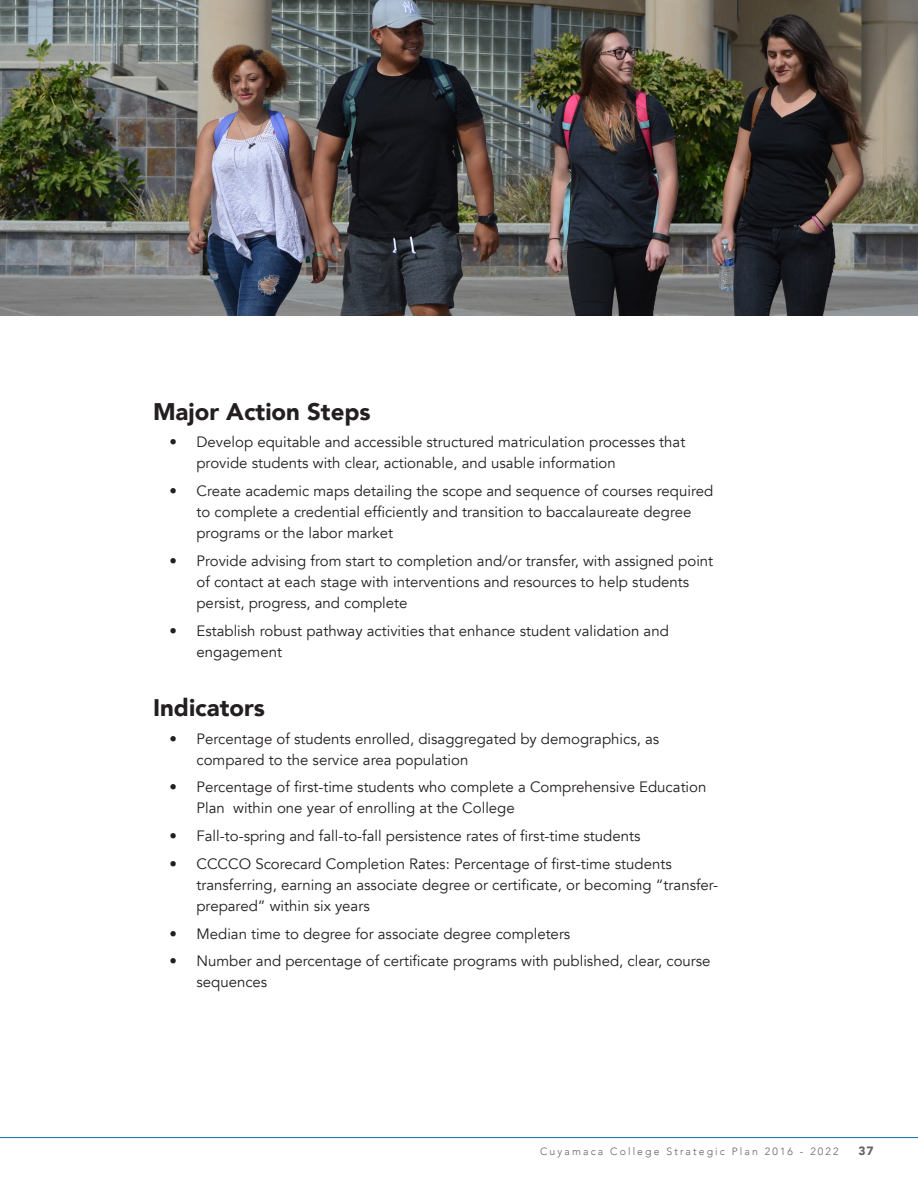
<style>
.page{position:relative;width:918px;height:1188px;background:#fff}
.page>*{position:absolute;margin:0;border:0;box-sizing:border-box;transform-origin:0 0}
.t1{font:900 24px "Avenir";color:#231f20}
.t2{font:15px/21px "Avenir";color:#231f20}
.t3{font:900 12px "Avenir";color:#636366}
.t4{font:300 10.5px "Avenir";letter-spacing:.2em;color:#636366}
</style>
<div class="page">
<hr style="left:0;top:1137px;width:918px;height:1px;background:#0b71ae">
<img style="left:0;top:0;width:918px;height:315px">
<p class="t1" style="left:153px;top:391px;width:219px">Major Action Steps</p>
<p class="t2" style="left:196px;top:432px;width:490px;text-indent:-27px">• Develop equitable and accessible structured matriculation processes that provide students with clear, actionable, and usable information</p>
<p class="t2" style="left:196px;top:481px;width:518px;text-indent:-27px">• Create academic maps detailing the scope and sequence of courses required to complete a credential efficiently and transition to baccalaureate degree programs or the labor market</p>
<p class="t2" style="left:196px;top:551px;width:518px;text-indent:-27px">• Provide advising from start to completion and/or transfer, with assigned point of contact at each stage with interventions and resources to help students persist, progress, and complete</p>
<p class="t2" style="left:196px;top:620px;width:474px;text-indent:-27px">• Establish robust pathway activities that enhance student validation and engagement</p>
<p class="t1" style="left:153px;top:687px;width:113px">Indicators</p>
<p class="t2" style="left:196px;top:728px;width:464px;text-indent:-27px">• Percentage of students enrolled, disaggregated by demographics, as compared to the service area population</p>
<p class="t2" style="left:196px;top:777px;width:511px;text-indent:-27px">• Percentage of first-time students who complete a Comprehensive Education<br>Plan within one year of enrolling at the College</p>
<p class="t2" style="left:170px;top:826px;width:472px">• Fall-to-spring and fall-to-fall persistence rates of first-time students</p>
<p class="t2" style="left:196px;top:854px;width:523px;text-indent:-27px">• CCCCO Scorecard Completion Rates: Percentage of first-time students transferring, earning an associate degree or certificate, or becoming “transfer&shy;prepared” within six years</p>
<p class="t2" style="left:170px;top:923px;width:402px">• Median time to degree for associate degree completers</p>
<p class="t2" style="left:196px;top:951px;width:516px;text-indent:-27px">• Number and percentage of certificate programs with published, clear, course sequences</p>
<p class="t4" style="left:540px;top:1145px;width:300px">Cuyamaca College Strategic Plan 2016 - 2022</p>
<p class="t3" style="left:858px;top:1141px;width:17px">37</p>
</div>
